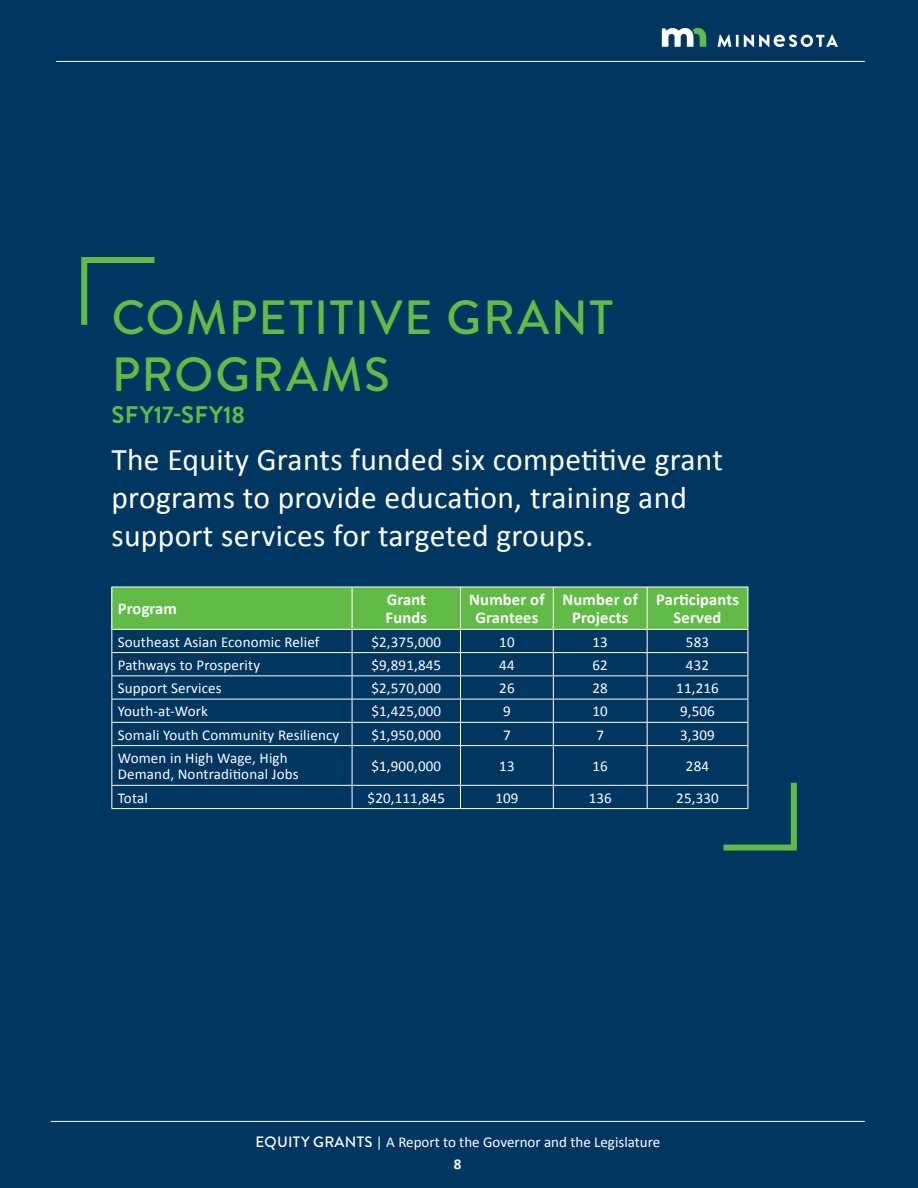
<style>
.page{position:relative;width:918px;height:1188px;background:#003660}
.page>*{position:absolute;margin:0;border:0;box-sizing:border-box;transform-origin:0 0}
.t1{font:500 48px/57.6px "Brandon Grotesque";letter-spacing:.03em;color:#62bb46}
.t2{font:31.5px/37.8px "Calibri";letter-spacing:.01em;color:#fff}
.t3{font:700 24px "Brandon Grotesque";letter-spacing:.01em;color:#62bb46}
.t4{font:700 16.5px/18px "Calibri";letter-spacing:.01em;color:#fff;text-align:center}
.t5{font:15px/16.5px "Calibri";letter-spacing:.01em;color:#fff}
.t6{font:700 15px "Calibri";color:#fff}
.s1{font-family:"Brandon Grotesque";font-weight:500}
</style>
<div class="page">
<hr style="left:51px;top:1121px;width:814px;height:1px;background:#fff">
<hr style="left:56px;top:61px;width:809px;height:1px;background:#fff">
<svg style="left:662px;top:28px;width:44px;height:19px"></svg>
<svg style="left:718px;top:35px;width:120px;height:12px"></svg>
<div style="left:112px;top:587px;width:240px;height:42px;background:#62bb46"></div>
<div style="left:352px;top:587px;width:109px;height:42px;background:#62bb46"></div>
<div style="left:461px;top:587px;width:92px;height:42px;background:#62bb46"></div>
<div style="left:553px;top:587px;width:94px;height:42px;background:#62bb46"></div>
<div style="left:647px;top:587px;width:101px;height:42px;background:#62bb46"></div>
<hr style="left:112px;top:629px;width:240px;height:1px;background:#fff">
<hr style="left:352px;top:629px;width:109px;height:1px;background:#fff">
<hr style="left:461px;top:629px;width:92px;height:1px;background:#fff">
<hr style="left:553px;top:629px;width:94px;height:1px;background:#fff">
<hr style="left:647px;top:629px;width:101px;height:1px;background:#fff">
<hr style="left:111px;top:808px;width:241px;height:1px;background:#fff">
<hr style="left:352px;top:808px;width:109px;height:1px;background:#fff">
<hr style="left:461px;top:808px;width:92px;height:1px;background:#fff">
<hr style="left:553px;top:808px;width:94px;height:1px;background:#fff">
<hr style="left:647px;top:808px;width:101px;height:1px;background:#fff">
<hr style="left:111px;top:785px;width:241px;height:1px;background:#fff">
<hr style="left:352px;top:785px;width:109px;height:1px;background:#fff">
<hr style="left:461px;top:785px;width:92px;height:1px;background:#fff">
<hr style="left:553px;top:785px;width:94px;height:1px;background:#fff">
<hr style="left:647px;top:785px;width:101px;height:1px;background:#fff">
<hr style="left:111px;top:745px;width:241px;height:1px;background:#fff">
<hr style="left:352px;top:745px;width:109px;height:1px;background:#fff">
<hr style="left:461px;top:745px;width:92px;height:1px;background:#fff">
<hr style="left:553px;top:745px;width:94px;height:1px;background:#fff">
<hr style="left:647px;top:745px;width:101px;height:1px;background:#fff">
<hr style="left:111px;top:722px;width:241px;height:1px;background:#fff">
<hr style="left:352px;top:722px;width:109px;height:1px;background:#fff">
<hr style="left:461px;top:722px;width:92px;height:1px;background:#fff">
<hr style="left:553px;top:722px;width:94px;height:1px;background:#fff">
<hr style="left:647px;top:722px;width:101px;height:1px;background:#fff">
<hr style="left:111px;top:699px;width:241px;height:1px;background:#fff">
<hr style="left:352px;top:699px;width:109px;height:1px;background:#fff">
<hr style="left:461px;top:699px;width:92px;height:1px;background:#fff">
<hr style="left:553px;top:699px;width:94px;height:1px;background:#fff">
<hr style="left:647px;top:699px;width:101px;height:1px;background:#fff">
<hr style="left:111px;top:675px;width:241px;height:1px;background:#fff">
<hr style="left:352px;top:675px;width:109px;height:1px;background:#fff">
<hr style="left:461px;top:675px;width:92px;height:1px;background:#fff">
<hr style="left:553px;top:675px;width:94px;height:1px;background:#fff">
<hr style="left:647px;top:675px;width:101px;height:1px;background:#fff">
<hr style="left:111px;top:652px;width:241px;height:1px;background:#fff">
<hr style="left:352px;top:652px;width:109px;height:1px;background:#fff">
<hr style="left:461px;top:652px;width:92px;height:1px;background:#fff">
<hr style="left:553px;top:652px;width:94px;height:1px;background:#fff">
<hr style="left:647px;top:652px;width:101px;height:1px;background:#fff">
<hr style="left:748px;top:587px;width:1px;height:42px;background:#fff">
<svg style="left:748px;top:629px;width:1px;height:116px"></svg>
<hr style="left:748px;top:746px;width:1px;height:39px;background:#fff">
<hr style="left:647px;top:587px;width:1px;height:42px;background:#fff">
<svg style="left:647px;top:630px;width:1px;height:115px"></svg>
<hr style="left:647px;top:746px;width:1px;height:39px;background:#fff">
<svg style="left:647px;top:786px;width:1px;height:22px"></svg>
<hr style="left:553px;top:587px;width:1px;height:42px;background:#fff">
<svg style="left:553px;top:630px;width:1px;height:115px"></svg>
<hr style="left:553px;top:746px;width:1px;height:39px;background:#fff">
<svg style="left:553px;top:786px;width:1px;height:22px"></svg>
<hr style="left:460px;top:587px;width:1px;height:42px;background:#fff">
<svg style="left:460px;top:630px;width:1px;height:115px"></svg>
<hr style="left:460px;top:746px;width:1px;height:39px;background:#fff">
<svg style="left:460px;top:786px;width:1px;height:22px"></svg>
<hr style="left:352px;top:587px;width:1px;height:42px;background:#fff">
<svg style="left:352px;top:630px;width:1px;height:115px"></svg>
<hr style="left:352px;top:746px;width:1px;height:39px;background:#fff">
<svg style="left:352px;top:786px;width:1px;height:22px"></svg>
<hr style="left:111px;top:587px;width:1px;height:42px;background:#fff">
<svg style="left:111px;top:629px;width:1px;height:116px"></svg>
<hr style="left:111px;top:746px;width:1px;height:39px;background:#fff">
<svg style="left:111px;top:786px;width:1px;height:22px"></svg>
<hr style="left:111px;top:587px;width:241px;height:1px;background:#fff">
<hr style="left:352px;top:587px;width:109px;height:1px;background:#fff">
<hr style="left:461px;top:587px;width:92px;height:1px;background:#fff">
<hr style="left:553px;top:587px;width:94px;height:1px;background:#fff">
<hr style="left:647px;top:587px;width:101px;height:1px;background:#fff">
<svg style="left:81px;top:257px;width:74px;height:68px"></svg>
<svg style="left:718px;top:777px;width:79px;height:74px"></svg>
<p class="t1" style="left:112px;top:289px;width:503px">COMPETITIVE GRANT<br>PROGRAMS</p>
<h2 class="t3" style="left:112px;top:398px;width:135px">SFY17-SFY18</h2>
<p class="t2" style="left:111px;top:441px;width:613px">The Equity Grants funded six competitive grant programs to provide education, training and support services for targeted groups.</p>
<p class="t4" style="left:118px;top:600px;width:61px">Program</p>
<p class="t4" style="left:386px;top:591px;width:43px;text-align:left">Grant<br>Funds</p>
<p class="t4" style="left:469px;top:591px;width:77px">Number of<br>Grantees</p>
<p class="t4" style="left:563px;top:591px;width:77px">Number of<br>Projects</p>
<p class="t4" style="left:656px;top:591px;width:84px">Participants<br>Served</p>
<p class="t5" style="left:118px;top:633px;width:203px">Southeast Asian Economic Relief</p>
<p class="t5" style="left:371px;top:633px;width:71px">$2,375,000</p>
<p class="t5" style="left:499px;top:633px;width:17px">10</p>
<p class="t5" style="left:593px;top:633px;width:17px">13</p>
<p class="t5" style="left:686px;top:633px;width:25px">583</p>
<p class="t5" style="left:118px;top:657px;width:144px">Pathways to Prosperity</p>
<p class="t5" style="left:371px;top:657px;width:71px">$9,891,845</p>
<p class="t5" style="left:499px;top:657px;width:17px">44</p>
<p class="t5" style="left:593px;top:657px;width:17px">62</p>
<p class="t5" style="left:686px;top:657px;width:25px">432</p>
<p class="t5" style="left:118px;top:680px;width:105px">Support Services</p>
<p class="t5" style="left:371px;top:680px;width:71px">$2,570,000</p>
<p class="t5" style="left:499px;top:680px;width:17px">26</p>
<p class="t5" style="left:593px;top:680px;width:17px">28</p>
<p class="t5" style="left:676px;top:680px;width:44px">11,216</p>
<p class="t5" style="left:118px;top:703px;width:92px">Youth-at-Work</p>
<p class="t5" style="left:371px;top:703px;width:71px">$1,425,000</p>
<p class="t5" style="left:503px;top:703px;width:9px">9</p>
<p class="t5" style="left:593px;top:703px;width:17px">10</p>
<p class="t5" style="left:680px;top:703px;width:36px">9,506</p>
<p class="t5" style="left:118px;top:726px;width:223px">Somali Youth Community Resiliency</p>
<p class="t5" style="left:371px;top:726px;width:71px">$1,950,000</p>
<p class="t5" style="left:503px;top:726px;width:9px">7</p>
<p class="t5" style="left:596px;top:726px;width:9px">7</p>
<p class="t5" style="left:680px;top:726px;width:36px">3,309</p>
<p class="t5" style="left:118px;top:750px;width:182px">Women in High Wage, High<br>Demand, Nontraditional Jobs</p>
<p class="t5" style="left:371px;top:758px;width:71px">$1,900,000</p>
<p class="t5" style="left:499px;top:758px;width:17px">13</p>
<p class="t5" style="left:593px;top:758px;width:17px">16</p>
<p class="t5" style="left:686px;top:758px;width:25px">284</p>
<p class="t5" style="left:118px;top:789px;width:31px">Total</p>
<p class="t5" style="left:368px;top:789px;width:79px">$20,111,845</p>
<p class="t5" style="left:495px;top:789px;width:25px">109</p>
<p class="t5" style="left:589px;top:789px;width:25px">136</p>
<p class="t5" style="left:676px;top:789px;width:44px">25,330</p>
<p class="t5" style="left:255px;top:1133px;width:406px"><span class="s1">EQUITY GRANTS</span> | A Report to the Governor and the Legislature</p>
<p class="t6" style="left:454px;top:1155px;width:9px">8</p>
</div>
